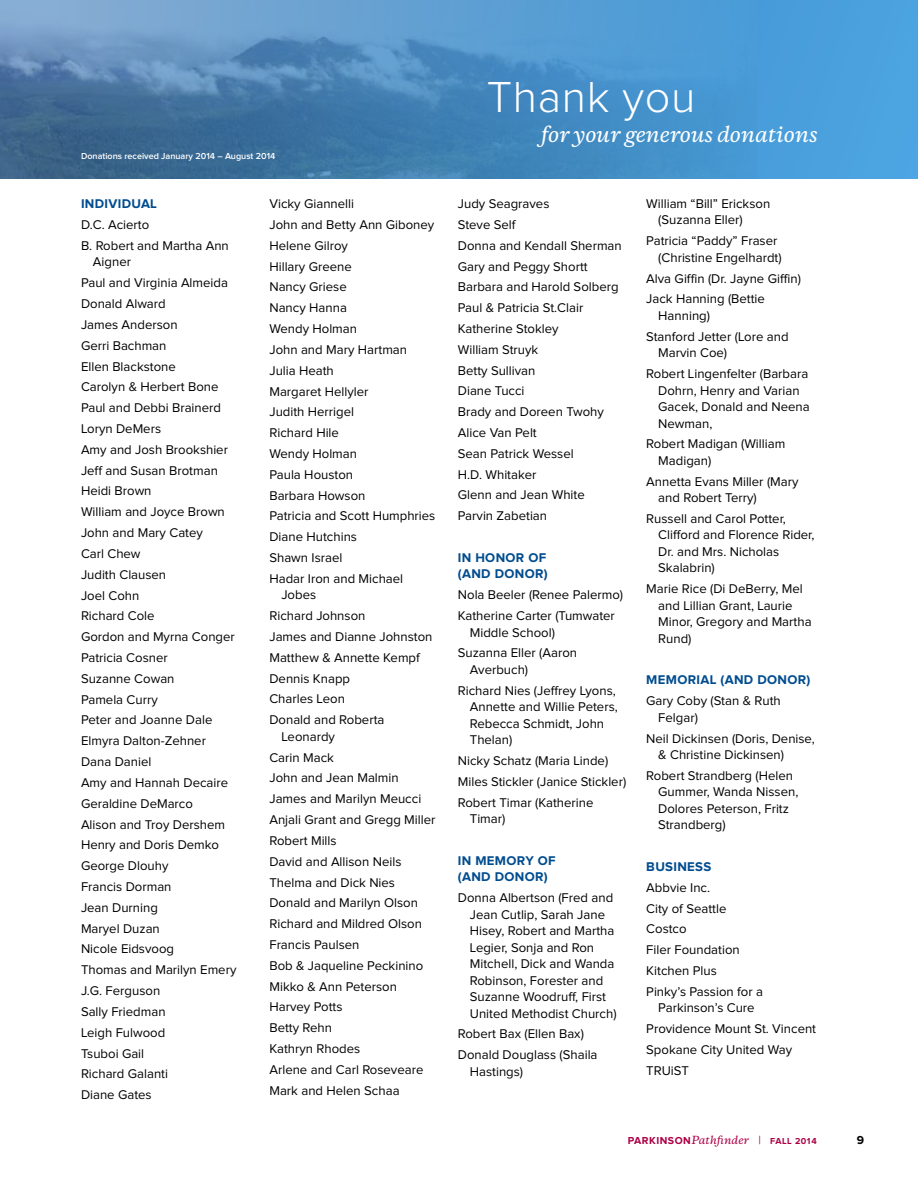
<style>
.page{position:relative;width:918px;height:1188px;background:#fff}
.page>*{position:absolute;margin:0;border:0;box-sizing:border-box;transform-origin:0 0}
.t1{font:300 45px "Proxima Nova";letter-spacing:.015em;color:#fff}
.t2{font:italic 500 20.4px "Galaxie Copernicus";letter-spacing:-.01em;color:#fff}
.t3{font:13.2px/20.9px "Proxima Nova";color:#000}
.t4{font:700 13.2px/16.5px "Proxima Nova";letter-spacing:.025em;color:#014c8f}
.t5{font:700 12px "Proxima Nova";color:#000}
.t6{font:italic 500 10.5px "Galaxie Copernicus";color:#ae0047}
.t7{font:600 9px "Proxima Nova";color:#fff}
.s1{font-family:"Proxima Nova";font-weight:700;font-style:normal}
.s2{font-family:"Proxima Nova";font-weight:400;font-style:normal;font-size:12px}
.s3{font-family:"Proxima Nova";font-weight:700;font-style:normal;font-size:9px}
</style>
<div class="page">
<div style="left:0;top:0;width:918px;height:178px;background:#4aa0dd"></div>
<img style="left:0;top:0;width:741px;height:178px">
<p class="t7" style="left:81px;top:151px;width:196px">Donations received January 2014 – August 2014</p>
<p class="t4" style="left:81px;top:195px;width:78px">INDIVIDUAL</p>
<p class="t3" style="left:81px;top:214px;width:149px">D.C. Acierto<br>B. Robert and Martha Ann</p>
<p class="t3" style="left:81px;top:252px;width:157px;text-indent:12px">Aigner<br>Paul and Virginia Almeida<br>Donald Alward<br>James Anderson<br>Gerri Bachman<br>Ellen Blackstone<br>Carolyn &amp; Herbert Bone<br>Paul and Debbi Brainerd<br>Loryn DeMers<br>Amy and Josh Brookshier<br>Jeff and Susan Brotman<br>Heidi Brown<br>William and Joyce Brown<br>John and Mary Catey<br>Carl Chew<br>Judith Clausen<br>Joel Cohn<br>Richard Cole<br>Gordon and Myrna Conger<br>Patricia Cosner<br>Suzanne Cowan<br>Pamela Curry<br>Peter and Joanne Dale<br>Elmyra Dalton-Zehner<br>Dana Daniel<br>Amy and Hannah Decaire<br>Geraldine DeMarco<br>Alison and Troy Dershem<br>Henry and Doris Demko<br>George Dlouhy<br>Francis Dorman<br>Jean Durning<br>Maryel Duzan<br>Nicole Eidsvoog<br>Thomas and Marilyn Emery<br>J.G. Ferguson<br>Sally Friedman<br>Leigh Fulwood<br>Tsuboi Gail<br>Richard Galanti<br>Diane Gates</p>
<p class="t3" style="left:269px;top:193px;width:167px">Vicky Giannelli<br>John and Betty Ann Giboney<br>Helene Gilroy<br>Hillary Greene<br>Nancy Griese<br>Nancy Hanna<br>Wendy Holman<br>John and Mary Hartman<br>Julia Heath<br>Margaret Hellyler<br>Judith Herrigel<br>Richard Hile<br>Wendy Holman<br>Paula Houston<br>Barbara Howson<br>Patricia and Scott Humphries<br>Diane Hutchins<br>Shawn Israel<br>Hadar Iron and Michael</p>
<p class="t3" style="left:269px;top:584px;width:165px;text-indent:12px">Jobes<br>Richard Johnson<br>James and Dianne Johnston<br>Matthew &amp; Annette Kempf<br>Dennis Knapp<br>Charles Leon<br>Donald and Roberta</p>
<p class="t3" style="left:269px;top:726px;width:168px;text-indent:12px">Leonardy<br>Carin Mack<br>John and Jean Malmin<br>James and Marilyn Meucci<br>Anjali Grant and Gregg Miller<br>Robert Mills<br>David and Allison Neils<br>Thelma and Dick Nies<br>Donald and Marilyn Olson<br>Richard and Mildred Olson<br>Francis Paulsen<br>Bob &amp; Jaqueline Peckinino<br>Mikko &amp; Ann Peterson<br>Harvey Potts<br>Betty Rehn<br>Kathryn Rhodes<br>Arlene and Carl Roseveare<br>Mark and Helen Schaa</p>
<h1 class="t1" style="left:487px;top:72px;width:210px">Thank you</h1>
<h2 class="t2" style="left:541px;top:120px;width:279px">for your generous donations</h2>
<p class="t3" style="left:458px;top:193px;width:165px">Judy Seagraves<br>Steve Self<br>Donna and Kendall Sherman<br>Gary and Peggy Shortt<br>Barbara and Harold Solberg<br>Paul &amp; Patricia St.Clair<br>Katherine Stokley<br>William Struyk<br>Betty Sullivan<br>Diane Tucci<br>Brady and Doreen Twohy<br>Alice Van Pelt<br>Sean Patrick Wessel<br>H.D. Whitaker<br>Glenn and Jean White<br>Parvin Zabetian</p>
<p class="t4" style="left:458px;top:549px;width:91px">IN HONOR OF (AND DONOR)</p>
<p class="t3" style="left:458px;top:584px;width:167px">Nola Beeler (Renee Palermo)<br>Katherine Carter (Tumwater</p>
<p class="t3" style="left:458px;top:622px;width:121px;text-indent:12px">Middle School)<br>Suzanna Eller (Aaron</p>
<p class="t3" style="left:458px;top:659px;width:159px;text-indent:12px">Averbuch)<br>Richard Nies (Jeffrey Lyons,</p>
<p class="t3" style="left:470px;top:698px;width:149px;line-height:16.5px">Annette and Willie Peters,<br>Rebecca Schmidt, John<br>Thelan)</p>
<p class="t3" style="left:458px;top:750px;width:170px">Nicky Schatz (Maria Linde)<br>Miles Stickler (Janice Stickler)<br>Robert Timar (Katherine</p>
<p class="t3" style="left:470px;top:808px;width:37px">Timar)</p>
<p class="t4" style="left:458px;top:852px;width:99px">IN MEMORY OF (AND DONOR)</p>
<p class="t3" style="left:470px;top:889px;width:148px;line-height:16.5px;text-indent:-12px">Donna Albertson (Fred and<br>Jean Cutlip, Sarah Jane<br>Hisey, Robert and Martha<br>Legier, Sonja and Ron<br>Mitchell, Dick and Wanda<br>Robinson, Forester and<br>Suzanne Woodruff, First<br>United Methodist Church)</p>
<p class="t3" style="left:458px;top:1023px;width:141px">Robert Bax (Ellen Bax)<br>Donald Douglass (Shaila</p>
<p class="t3" style="left:470px;top:1061px;width:55px">Hastings)</p>
<p class="t3" style="left:658px;top:195px;width:113px;line-height:16.5px;text-indent:-12px">William “Bill” Erickson (Suzanna Eller)</p>
<p class="t3" style="left:658px;top:232px;width:125px;line-height:16.5px;text-indent:-12px">Patricia “Paddy” Fraser (Christine Engelhardt)</p>
<p class="t3" style="left:646px;top:268px;width:156px">Alva Giffin (Dr. Jayne Giffin)<br>Jack Hanning (Bettie</p>
<p class="t3" style="left:646px;top:305px;width:144px;text-indent:12px">Hanning)<br>Stanford Jetter (Lore and</p>
<p class="t3" style="left:646px;top:342px;width:164px;text-indent:12px">Marvin Coe)<br>Robert Lingenfelter (Barbara</p>
<p class="t3" style="left:658px;top:382px;width:153px;line-height:16.5px">Dohrn, Henry and Varian<br>Gacek, Donald and Neena<br>Newman,</p>
<p class="t3" style="left:658px;top:436px;width:128px;line-height:16.5px;text-indent:-12px">Robert Madigan (William<br>Madigan)</p>
<p class="t3" style="left:658px;top:473px;width:142px;line-height:16.5px;text-indent:-12px">Annetta Evans Miller (Mary and Robert Terry)</p>
<p class="t3" style="left:658px;top:510px;width:158px;line-height:16.5px;text-indent:-12px">Russell and Carol Potter,<br>Clifford and Florence Rider,<br>Dr. and Mrs. Nicholas<br>Skalabrin)</p>
<p class="t3" style="left:658px;top:580px;width:155px;line-height:16.5px;text-indent:-12px">Marie Rice (Di DeBerry, Mel and Lillian Grant, Laurie<br>Minor, Gregory and Martha<br>Rund)</p>
<p class="t4" style="left:646px;top:672px;width:166px">MEMORIAL (AND DONOR)</p>
<p class="t3" style="left:658px;top:692px;width:124px;line-height:16.5px;text-indent:-12px">Gary Coby (Stan &amp; Ruth<br>Felgar)</p>
<p class="t3" style="left:658px;top:730px;width:158px;line-height:16.5px;text-indent:-12px">Neil Dickinsen (Doris, Denise, &amp; Christine Dickinsen)</p>
<p class="t3" style="left:658px;top:767px;width:142px;line-height:16.5px;text-indent:-12px">Robert Strandberg (Helen<br>Gummer, Wanda Nissen,<br>Dolores Peterson, Fritz<br>Strandberg)</p>
<p class="t4" style="left:646px;top:858px;width:67px">BUSINESS</p>
<p class="t3" style="left:646px;top:877px;width:118px">Abbvie Inc.<br>City of Seattle<br>Costco<br>Filer Foundation<br>Kitchen Plus<br>Pinky’s Passion for a</p>
<p class="t3" style="left:646px;top:997px;width:171px;text-indent:12px">Parkinson’s Cure<br>Providence Mount St. Vincent<br>Spokane City United Way<br>TRUiST</p>
<p class="t6" style="left:628px;top:1133px;width:190px"><span class="s1">PARKINSON</span>Pathfinder <span class="s2">|</span> <span class="s3">FALL 2014</span></p>
<p class="t5" style="left:857px;top:1133px;width:9px">9</p>
</div>
